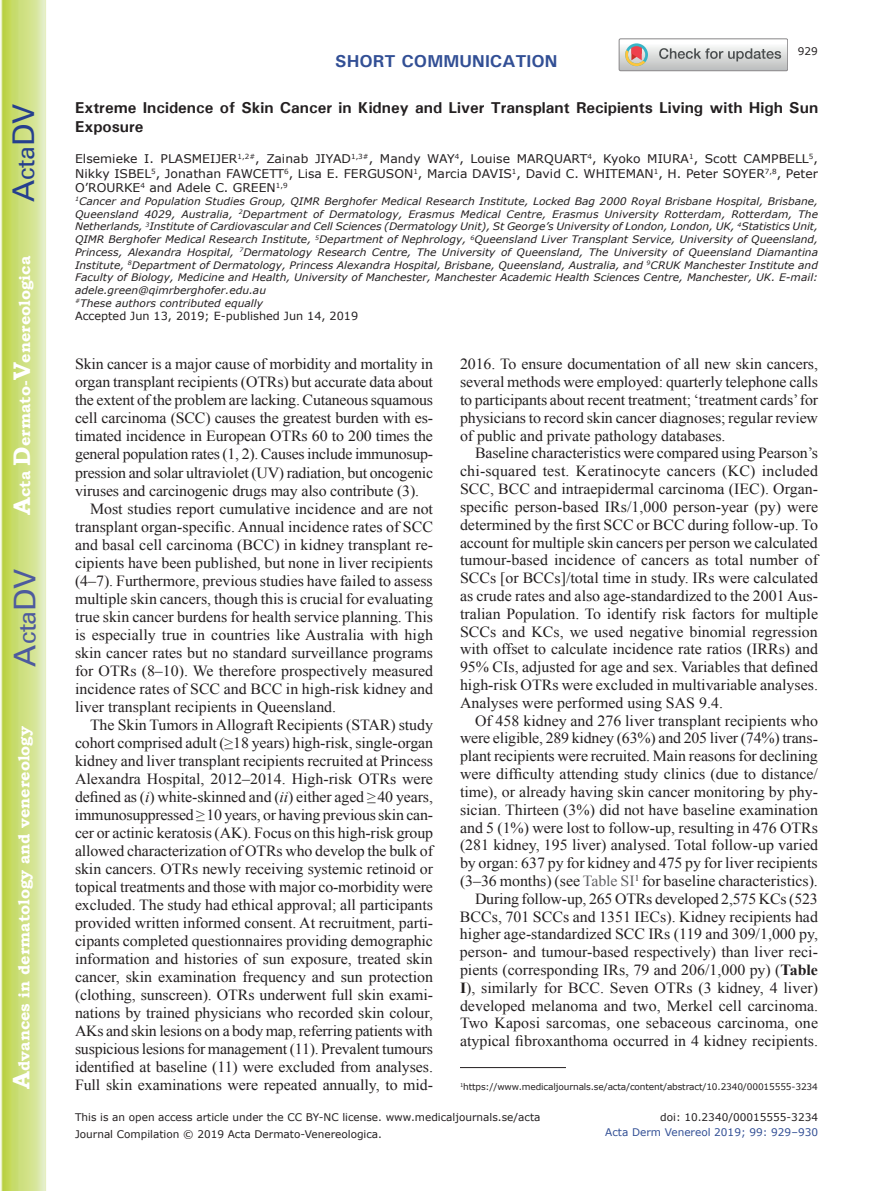
<style>
.page{position:relative;width:893px;height:1191px;background:#fff}
.page>*{position:absolute;margin:0;border:0;box-sizing:border-box;transform-origin:0 0}
.t1{font:30px "Univers";color:#4d5a9e}
.t2{font:30px "Univers";color:#253f8e}
.t3{font:700 17.25px "Univers";color:#324f95}
.t4{font:700 15.75px/18.9px "Univers";color:#231f20}
.t5{font:700 15.75px "Bookman Old Style";color:#fff}
.t6{font:15.45px/17.9px "Times New Roman";letter-spacing:-.005em;color:#231f20;text-align:justify}
.t7{font:12px/14.4px "Verdana";color:#231f20;text-align:justify}
.t8{font:11.25px "Verdana";color:#231f20}
.t9{font:10.5px/16.8px "Verdana";color:#231f20}
.t10{font:10.5px "Verdana";color:#324f95}
.t11{font:italic 10.35px/12.8px "Verdana";color:#231f20}
.t12{font:9px "Verdana";letter-spacing:-.015em;color:#231f20}
.s1{font-size:24px}
.s2{font-style:italic}
.s3{color:#636366}
.s4{font-weight:700}
</style>
<div class="page">
<svg style="left:1px;top:0;width:45px;height:1191px;background:#cfe084"></svg>
<hr style="left:460px;top:1067px;width:106px;height:1px;background:#231f20">
<svg style="left:619px;top:39px;width:169px;height:32px"></svg>
<h1 class="t2" style="left:6px;top:202px;width:100px;rotate:-90deg">A<span class="s1">cta</span>DV</h1>
<p class="t5" style="left:15px;top:515px;width:260px;rotate:-90deg"><span class="s1">A</span>cta <span class="s1">D</span>ermato-<span class="s1">V</span>enereologica</p>
<h1 class="t1" style="left:7px;top:666px;width:100px;rotate:-90deg">A<span class="s1">cta</span>DV</h1>
<p class="t5" style="left:15px;top:1088px;width:364px;rotate:-90deg"><span class="s1">A</span>dvances in dermatology and venereology</p>
<p class="t3" style="left:335px;top:50px;width:224px">SHORT COMMUNICATION</p>
<p class="t9" style="left:798px;top:43px;width:22px">929</p>
<p class="t4" style="left:75px;top:98px;width:745px">Extreme Incidence of Skin Cancer in Kidney and Liver Transplant Recipients Living with High Sun<br>Exposure</p>
<p class="t7" style="left:75px;top:152px;width:744px">Elsemieke I. PLASMEIJER<sup>1,2#</sup>, Zainab JIYAD<sup>1,3#</sup>, Mandy WAY<sup>4</sup>, Louise MARQUART<sup>4</sup>, Kyoko MIURA<sup>1</sup>, Scott CAMPBELL<sup>5</sup>, Nikky ISBEL<sup>5</sup>, Jonathan FAWCETT<sup>6</sup>, Lisa E. FERGUSON<sup>1</sup>, Marcia DAVIS<sup>1</sup>, David C. WHITEMAN<sup>1</sup>, H. Peter SOYER<sup>7,8</sup>, Peter O’ROURKE<sup>4</sup> and Adele C. GREEN<sup>1,9</sup></p>
<p class="t11" style="left:75px;top:195px;width:744px"><sup>1</sup>Cancer and Population Studies Group, QIMR Berghofer Medical Research Institute, Locked Bag 2000 Royal Brisbane Hospital, Brisbane, Queensland 4029, Australia, <sup>2</sup>Department of Dermatology, Erasmus Medical Centre, Erasmus University Rotterdam, Rotterdam, The Netherlands, <sup>3</sup>Institute of Cardiovascular and Cell Sciences (Dermatology Unit), St George’s University of London, London, UK, <sup>4</sup>Statistics Unit, QIMR Berghofer Medical Research Institute, <sup>5</sup>Department of Nephrology, <sup>6</sup>Queensland Liver Transplant Service, University of Queensland, Princess, Alexandra Hospital, <sup>7</sup>Dermatology Research Centre, The University of Queensland, The University of Queensland Diamantina Institute, <sup>8</sup>Department of Dermatology, Princess Alexandra Hospital, Brisbane, Queensland, Australia, and <sup>9</sup>CRUK Manchester Institute and Faculty of Biology, Medicine and Health, University of Manchester, Manchester Academic Health Sciences Centre, Manchester, UK. E-mail: adele.green@qimrberghofer.edu.au<br><sup>#</sup>These authors contributed equally</p>
<p class="t8" style="left:75px;top:309px;width:285px">Accepted Jun 13, 2019; E-published Jun 14, 2019</p>
<p class="t6" style="left:75px;top:355px;width:359px">Skin cancer is a major cause of morbidity and mortality in</p>
<p class="t6" style="left:75px;top:373px;width:360px">organ transplant recipients (OTRs) but accurate data about</p>
<p class="t6" style="left:75px;top:391px;width:360px">the extent of the problem are lacking. Cutaneous squamous</p>
<p class="t6" style="left:75px;top:409px;width:359px">cell carcinoma (SCC) causes the greatest burden with es-</p>
<p class="t6" style="left:75px;top:427px;width:360px">timated incidence in European OTRs 60 to 200 times the</p>
<p class="t6" style="left:75px;top:445px;width:359px">general population rates (1, 2). Causes include immunosup-</p>
<p class="t6" style="left:75px;top:463px;width:360px">pression and solar ultraviolet (UV) radiation, but oncogenic</p>
<p class="t6" style="left:75px;top:481px;width:346px">viruses and carcinogenic drugs may also contribute (3).</p>
<p class="t6" style="left:90px;top:499px;width:345px">Most studies report cumulative incidence and are not</p>
<p class="t6" style="left:75px;top:517px;width:359px">transplant organ-specific. Annual incidence rates of SCC</p>
<p class="t6" style="left:75px;top:535px;width:359px">and basal cell carcinoma (BCC) in kidney transplant re-</p>
<p class="t6" style="left:75px;top:553px;width:360px">cipients have been published, but none in liver recipients</p>
<p class="t6" style="left:75px;top:571px;width:359px">(4–7). Furthermore, previous studies have failed to assess</p>
<p class="t6" style="left:75px;top:589px;width:360px">multiple skin cancers, though this is crucial for evaluating</p>
<p class="t6" style="left:75px;top:607px;width:360px">true skin cancer burdens for health service planning. This</p>
<p class="t6" style="left:75px;top:625px;width:360px">is especially true in countries like Australia with high</p>
<p class="t6" style="left:75px;top:643px;width:360px">skin cancer rates but no standard surveillance programs</p>
<p class="t6" style="left:75px;top:661px;width:360px">for OTRs (8–10). We therefore prospectively measured</p>
<p class="t6" style="left:75px;top:679px;width:359px">incidence rates of SCC and BCC in high-risk kidney and</p>
<p class="t6" style="left:75px;top:697px;width:263px">liver transplant recipients in Queensland.</p>
<p class="t6" style="left:90px;top:715px;width:344px">The Skin Tumors in Allograft Recipients (STAR) study</p>
<p class="t6" style="left:75px;top:733px;width:360px">cohort comprised adult (≥18 years) high-risk, single-organ</p>
<p class="t6" style="left:75px;top:751px;width:359px">kidney and liver transplant recipients recruited at Princess</p>
<p class="t6" style="left:75px;top:769px;width:359px">Alexandra Hospital, 2012–2014. High-risk OTRs were</p>
<p class="t6" style="left:75px;top:787px;width:359px">defined as (<span class="s2">i</span>) white-skinned and (<span class="s2">ii</span>) either aged ≥40 years,</p>
<p class="t6" style="left:75px;top:805px;width:359px">immunosuppressed ≥10 years, or having previous skin can-</p>
<p class="t6" style="left:75px;top:823px;width:360px">cer or actinic keratosis (AK). Focus on this high-risk group</p>
<p class="t6" style="left:75px;top:841px;width:359px">allowed characterization of OTRs who develop the bulk of</p>
<p class="t6" style="left:75px;top:859px;width:360px">skin cancers. OTRs newly receiving systemic retinoid or</p>
<p class="t6" style="left:75px;top:877px;width:359px">topical treatments and those with major co-morbidity were</p>
<p class="t6" style="left:75px;top:895px;width:360px">excluded. The study had ethical approval; all participants</p>
<p class="t6" style="left:75px;top:913px;width:359px">provided written informed consent. At recruitment, parti-</p>
<p class="t6" style="left:75px;top:931px;width:360px">cipants completed questionnaires providing demographic</p>
<p class="t6" style="left:75px;top:949px;width:359px">information and histories of sun exposure, treated skin</p>
<p class="t6" style="left:75px;top:967px;width:360px">cancer, skin examination frequency and sun protection</p>
<p class="t6" style="left:75px;top:985px;width:359px">(clothing, sunscreen). OTRs underwent full skin exami-</p>
<p class="t6" style="left:75px;top:1003px;width:359px">nations by trained physicians who recorded skin colour,</p>
<p class="t6" style="left:75px;top:1021px;width:359px">AKs and skin lesions on a body map, referring patients with</p>
<p class="t6" style="left:75px;top:1039px;width:359px">suspicious lesions for management (11). Prevalent tumours</p>
<p class="t6" style="left:75px;top:1057px;width:360px">identified at baseline (11) were excluded from analyses.</p>
<p class="t6" style="left:75px;top:1075px;width:360px">Full skin examinations were repeated annually, to mid-</p>
<p class="t6" style="left:460px;top:355px;width:360px">2016. To ensure documentation of all new skin cancers, several methods were employed: quarterly telephone calls to participants about recent treatment; ‘treatment cards’ for physicians to record skin cancer diagnoses; regular review of public and private pathology databases.</p>
<p class="t6" style="left:460px;top:444px;width:360px;text-indent:15px">Baseline characteristics were compared using Pearson’s chi-squared test. Keratinocyte cancers (KC) included SCC, BCC and intraepidermal carcinoma (IEC). Organ&shy;specific person-based IRs/1,000 person-year (py) were determined by the first SCC or BCC during follow-up. To account for multiple skin cancers per person we calculated tumour-based incidence of cancers as total number of SCCs [or BCCs]/total time in study. IRs were calculated as crude rates and also age-standardized to the 2001 Aus&shy;tralian Population. To identify risk factors for multiple SCCs and KCs, we used negative binomial regression with offset to calculate incidence rate ratios (IRRs) and 95% CIs, adjusted for age and sex. Variables that defined high-risk OTRs were excluded in multivariable analyses.<br>Analyses were performed using SAS 9.4.</p>
<p class="t6" style="left:460px;top:711px;width:360px;text-align:right">Of 458 kidney and 276 liver transplant recipients who were eligible, 289 kidney (63%) and 205 liver (74%) trans&shy;plant recipients were recruited. Main reasons for declining were difficulty attending study clinics (due to distance/ time), or already having skin cancer monitoring by phy&shy;sician. Thirteen (3%) did not have baseline examination and 5 (1%) were lost to follow-up, resulting in 476 OTRs (281 kidney, 195 liver) analysed. Total follow-up varied by organ: 637 py for kidney and 475 py for liver recipients (3–36 months) (see <span class="s3">Table SI</span><sup>1</sup> for baseline characteristics).<br>During follow-up, 265 OTRs developed 2,575 KCs (523<br>BCCs, 701 SCCs and 1351 IECs). Kidney recipients had higher age-standardized SCC IRs (119 and 309/1,000 py, person- and tumour-based respectively) than liver reci&shy;pients (corresponding IRs, 79 and 206/1,000 py) (<span class="s4">Table I</span>), similarly for BCC. Seven OTRs (3 kidney, 4 liver) developed melanoma and two, Merkel cell carcinoma.<br>Two Kaposi sarcomas, one sebaceous carcinoma, one atypical fibroxanthoma occurred in 4 kidney recipients.</p>
<p class="t12" style="left:460px;top:1081px;width:359px"><sup>1</sup>https://www.medicaljournals.se/acta/content/abstract/10.2340/00015555-3234</p>
<p class="t9" style="left:75px;top:1108px;width:467px">This is an open access article under the CC BY-NC license. www.medicaljournals.se/acta<br>Journal Compilation © 2019 Acta Dermato-Venereologica.</p>
<p class="t9" style="left:660px;top:1108px;width:159px">doi: 10.2340/00015555-3234</p>
<p class="t10" style="left:605px;top:1125px;width:214px">Acta Derm Venereol 2019; 99: 929–930</p>
</div>
